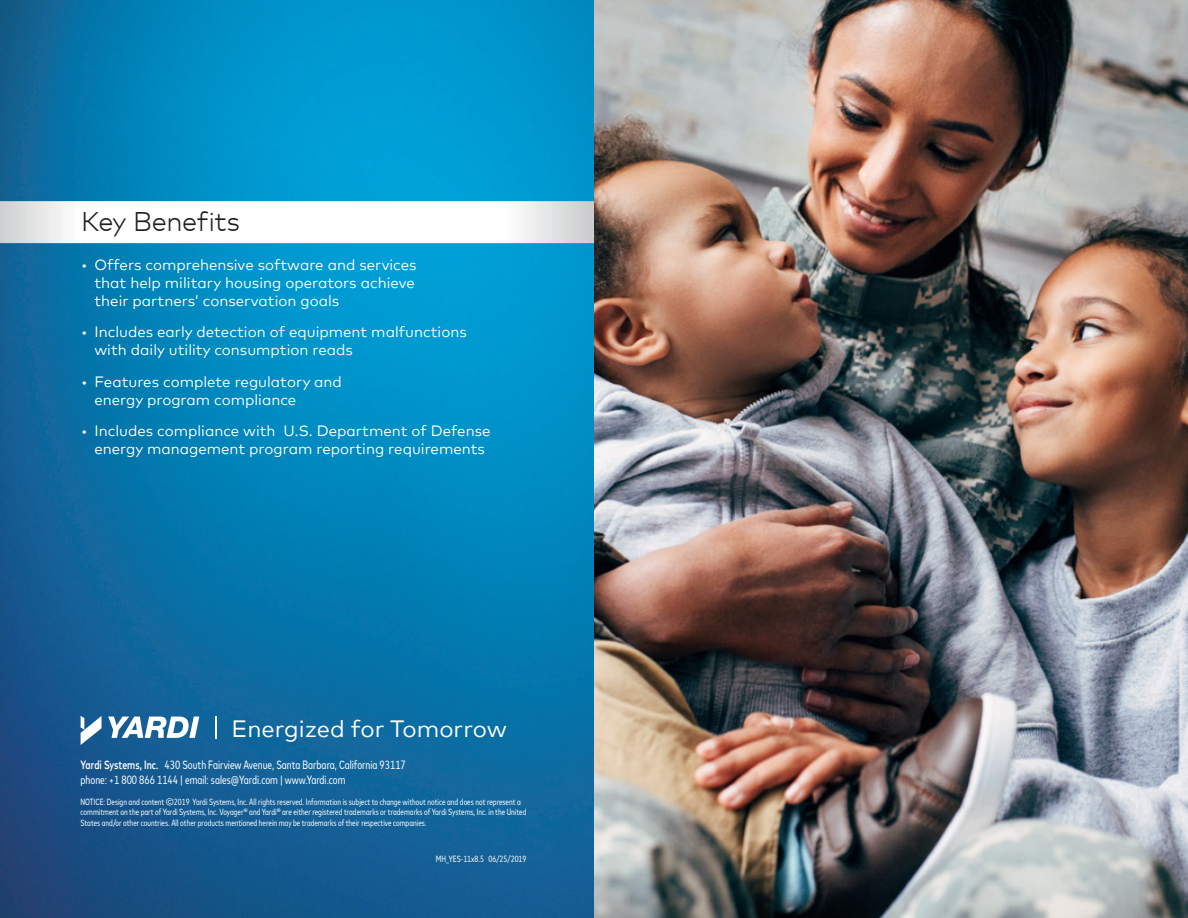
<style>
.page{position:relative;width:1188px;height:918px;background:#fff}
.page>*{position:absolute;margin:0;border:0;box-sizing:border-box;transform-origin:0 0}
.Bullet-Headline-Bene{font:300 27px "Mark Offc Pro";letter-spacing:-.02em;color:#231f20}
.t1{font:23.7px "Mark Offc Pro";color:#fff}
.t2{font:15px/18px "Mark Offc Pro";color:#fff}
.Cover-Contact-Info{font:condensed 12px "Mark Offc Pro";color:#fff}
.Condensed-Footer-Whi{font:condensed 9px/10.8px "Mark Offc Pro";color:#fff}
.s1{font-weight:500}
</style>
<div class="page">
<img style="left:0;top:0;width:1188px;height:918px">
<svg style="left:81px;top:716px;width:21px;height:29px"></svg>
<svg style="left:108px;top:717px;width:91px;height:21px"></svg>
<svg style="left:215px;top:716px;width:1px;height:23px"></svg>
<svg style="left:0;top:201px;width:594px;height:42px"></svg>
<p class="Bullet-Headline-Bene" style="left:81px;top:202px;width:161px">Key Benefits</p>
<p class="t2" style="left:94px;top:254px;width:324px;text-align:justify;text-indent:-14px">• Offers comprehensive software and services that help military housing operators achieve their partners’ conservation goals</p>
<p class="t2" style="left:94px;top:322px;width:374px;text-indent:-14px">• Includes early detection of equipment malfunctions with daily utility consumption reads</p>
<p class="t2" style="left:94px;top:371px;width:249px;text-indent:-14px">• Features complete regulatory and energy program compliance</p>
<p class="t2" style="left:81px;top:421px;width:411px;text-align:center">• Includes compliance with U.S. Department of Defense energy management program reporting requirements</p>
<p class="t1" style="left:232px;top:710px;width:277px">Energized for Tomorrow</p>
<p class="Cover-Contact-Info" style="left:81px;top:757px;width:327px"><span class="s1">Yardi Systems, Inc.</span> 430 South Fairview Avenue, Santa Barbara, California 93117</p>
<p class="Cover-Contact-Info" style="left:81px;top:771px;width:266px">phone: +1 800 866 1144 | email: sales@Yardi.com | www.Yardi.com</p>
<p class="Condensed-Footer-Whi" style="left:81px;top:795px;width:447px">NOTICE: Design and content ©2019 Yardi Systems, Inc. All rights reserved. Information is subject to change without notice and does not represent a commitment on the part of Yardi Systems, Inc. Voyager® and Yardi® are either registered trademarks or trademarks of Yardi Systems, Inc. in the United<br>States and/or other countries. All other products mentioned herein may be trademarks of their respective companies.</p>
<p class="Condensed-Footer-Whi" style="left:436px;top:853px;width:92px">MH_YES-11x8.5 06/25/2019</p>
</div>
